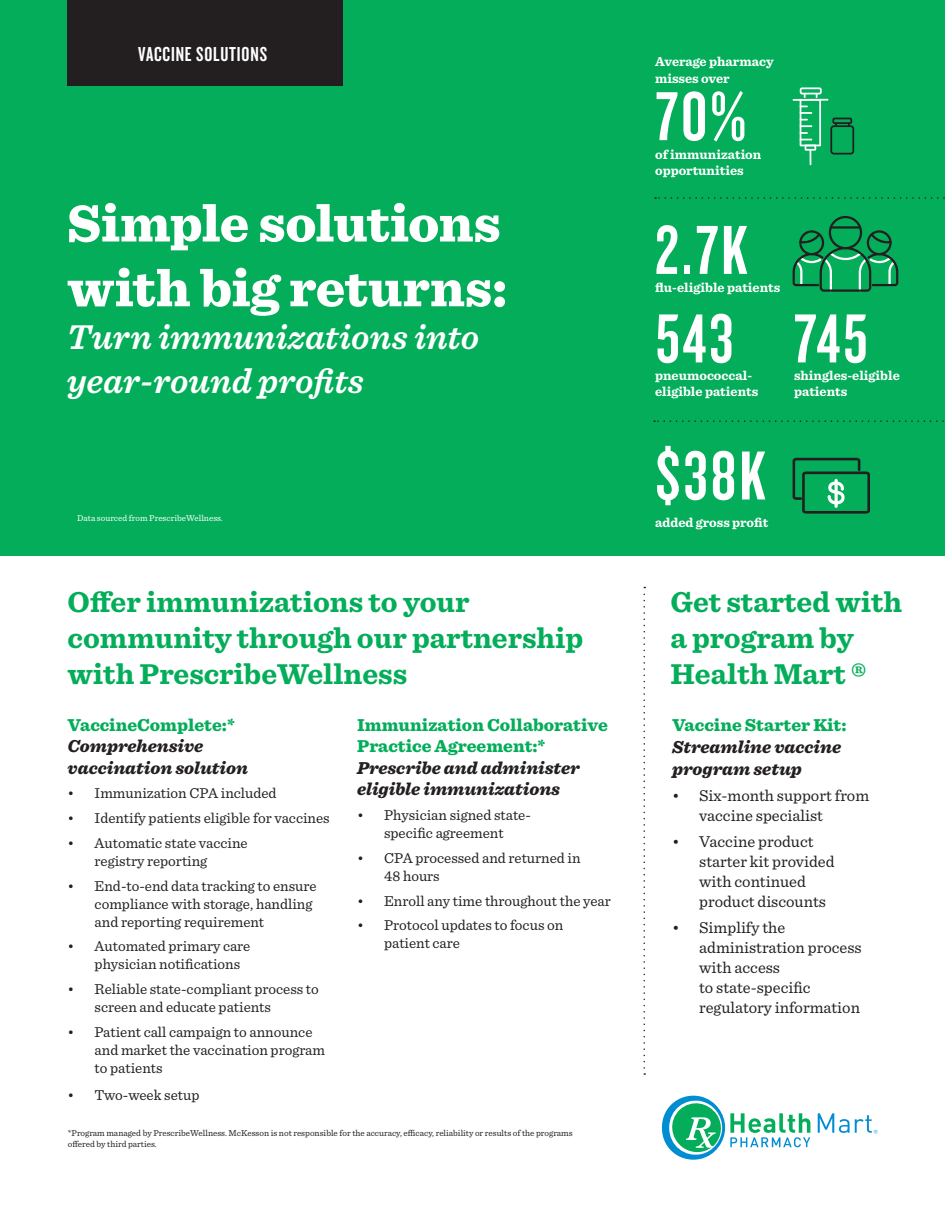
<style>
.page{position:relative;width:945px;height:1215px;background:#fff}
.page>*{position:absolute;margin:0;border:0;box-sizing:border-box;transform-origin:0 0}
.t1{font:72px "Knockout 48 Featherweight";letter-spacing:.04em;color:#fff}
.t2{font:900 54px/64.8px "Sentinel";letter-spacing:-.005em;color:#fff}
.t3{font:italic 600 36px/43.2px "Sentinel";letter-spacing:-.005em;color:#fff}
.t4{font:700 30px/36px "Sentinel";color:#03ad59}
.t5{font:21px "Knockout 48 Featherweight";letter-spacing:.04em;color:#fff}
.t6{font:italic 900 18px/21.6px "Sentinel";color:#231f20}
.t7{font:900 18px/21.6px "Sentinel";color:#03ad59}
.t8{font:16.5px/19.8px "Sentinel";color:#231f20}
.t9{font:15px/18px "Sentinel";color:#231f20}
.t10{font:700 13.5px/16.2px "Sentinel";color:#fff}
.t11{font:9px/10.8px "Sentinel";color:#231f20}
.t12{font:9px "Sentinel";color:#fff}
</style>
<div class="page">
<svg style="left:662px;top:1096px;width:148px;height:64px"></svg>
<svg style="left:818px;top:1113px;width:60px;height:21px"></svg>
<div style="left:0;top:0;width:945px;height:556px;background:#03ad59"></div>
<div style="left:68px;top:0;width:275px;height:86px;background:#231f20"></div>
<svg style="left:793px;top:458px;width:77px;height:56px"></svg>
<hr style="left:835px;top:479px;width:3px;height:29px;background:#fff;border-radius:2px">
<hr style="left:793px;top:99px;width:35px;height:2px;background:#fff">
<svg style="left:800px;top:87px;width:22px;height:78px"></svg>
<svg style="left:830px;top:118px;width:24px;height:37px"></svg>
<svg style="left:793px;top:216px;width:105px;height:76px"></svg>
<svg style="left:655px;top:197px;width:290px;height:2px"></svg>
<svg style="left:654px;top:420px;width:290px;height:2px"></svg>
<svg style="left:644px;top:587px;width:1px;height:488px"></svg>
<h3 class="t5" style="left:138px;top:41px;width:130px">VACCINE SOLUTIONS</h3>
<h2 class="t2" style="left:67px;top:189px;width:442px">Simple solutions with big returns:</h2>
<h3 class="t3" style="left:67px;top:314px;width:414px">Turn immunizations into year-round profits</h3>
<p class="t12" style="left:77px;top:511px;width:147px">Data sourced from PrescribeWellness.</p>
<p class="t10" style="left:655px;top:53px;width:120px">Average pharmacy misses over</p>
<h1 class="t1" style="left:655px;top:72px;width:93px">70%</h1>
<p class="t10" style="left:655px;top:146px;width:108px">of immunization opportunities</p>
<h1 class="t1" style="left:655px;top:206px;width:94px">2.7K</h1>
<p class="t10" style="left:655px;top:279px;width:127px">flu-eligible patients</p>
<h1 class="t1" style="left:655px;top:295px;width:79px">543</h1>
<p class="t10" style="left:655px;top:367px;width:105px">pneumococcal&shy;eligible patients</p>
<h1 class="t1" style="left:794px;top:295px;width:75px">745</h1>
<p class="t10" style="left:794px;top:367px;width:107px">shingles-eligible patients</p>
<h1 class="t1" style="left:655px;top:432px;width:112px">$38K</h1>
<p class="t10" style="left:655px;top:514px;width:115px">added gross profit</p>
<h3 class="t4" style="left:68px;top:582px;width:517px">Offer immunizations to your community through our partnership with PrescribeWellness</h3>
<h3 class="t4" style="left:670px;top:582px;width:233px">Get started with a program by<br>Health Mart ®</h3>
<p class="t7" style="left:68px;top:713px;width:169px">VaccineComplete:*</p>
<p class="t6" style="left:68px;top:735px;width:182px">Comprehensive vaccination solution</p>
<p class="t9" style="left:68px;top:784px;width:211px">• Immunization CPA included</p>
<p class="t9" style="left:68px;top:808px;width:264px">• Identify patients eligible for vaccines</p>
<p class="t9" style="left:95px;top:833px;width:155px;text-indent:-27px">• Automatic state vaccine registry reporting</p>
<p class="t9" style="left:95px;top:876px;width:224px;text-indent:-27px">• End-to-end data tracking to ensure compliance with storage, handling and reporting requirement</p>
<p class="t9" style="left:95px;top:937px;width:157px;text-indent:-27px">• Automated primary care physician notifications</p>
<p class="t9" style="left:95px;top:979px;width:226px;text-indent:-27px">• Reliable state-compliant process to screen and educate patients</p>
<p class="t9" style="left:95px;top:1022px;width:232px;text-indent:-27px">• Patient call campaign to announce and market the vaccination program to patients</p>
<p class="t9" style="left:68px;top:1085px;width:133px">• Two-week setup</p>
<p class="t7" style="left:357px;top:713px;width:252px">Immunization Collaborative<br>Practice Agreement:*</p>
<p class="t6" style="left:357px;top:756px;width:224px">Prescribe and administer eligible immunizations</p>
<p class="t9" style="left:357px;top:805px;width:175px;text-align:center">• Physician signed state&shy;specific agreement</p>
<p class="t9" style="left:384px;top:848px;width:198px;text-indent:-27px">• CPA processed and returned in<br>48 hours</p>
<p class="t9" style="left:357px;top:891px;width:255px">• Enroll any time throughout the year</p>
<p class="t9" style="left:384px;top:915px;width:181px;text-indent:-27px">• Protocol updates to focus on patient care</p>
<p class="t11" style="left:68px;top:1127px;width:506px">*Program managed by PrescribeWellness. McKesson is not responsible for the accuracy, efficacy, reliability or results of the programs offered by third parties.</p>
<p class="t7" style="left:672px;top:714px;width:176px">Vaccine Starter Kit:</p>
<p class="t6" style="left:672px;top:735px;width:171px">Streamline vaccine program setup</p>
<p class="t8" style="left:699px;top:785px;width:171px;text-indent:-27px">• Six-month support from vaccine specialist</p>
<p class="t8" style="left:699px;top:831px;width:137px;text-indent:-27px">• Vaccine product starter kit provided with continued product discounts</p>
<p class="t8" style="left:699px;top:917px;width:164px;text-indent:-27px">• Simplify the administration process with access<br>to state-specific regulatory information</p>
</div>
